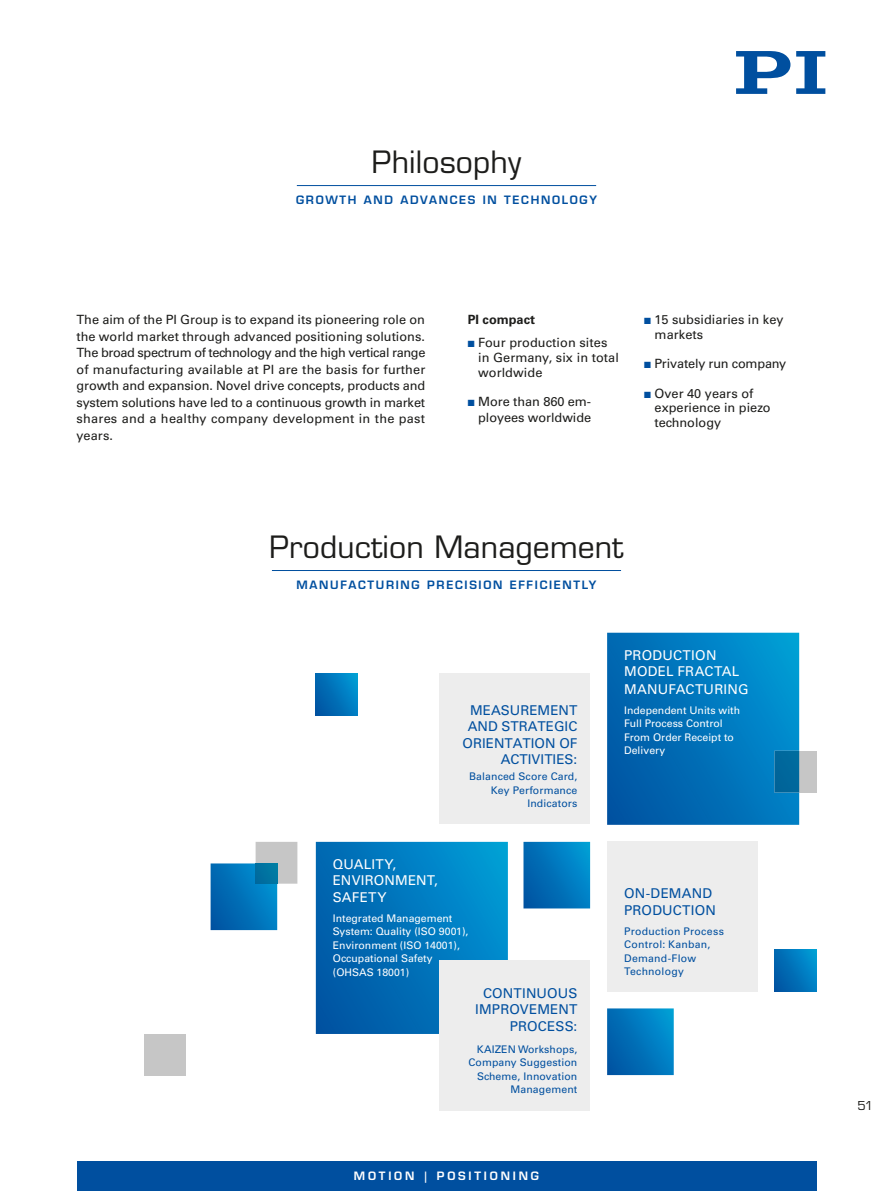
<style>
.page{position:relative;width:893px;height:1191px;background:#fff}
.page>*{position:absolute;margin:0;border:0;box-sizing:border-box;transform-origin:0 0}
.t1{font:30px "Eurostile LT";letter-spacing:.005em;color:#1d1d1b}
.t2{font:13.5px/16.5px "Univers LT";color:#004f9f;text-align:right}
.t3{font:13.5px/16.5px "Univers LT";letter-spacing:.015em;color:#fff}
.t4{font:12.75px/16.5px "Univers LT";color:#1d1d1b}
.t5{font:700 12.75px "Univers LT";color:#1d1d1b}
.t6{font:12px "Eurostile LT";color:#1d1d1b}
.t7{font:600 11.25px "Eurostile LT";letter-spacing:.15em;color:#004f9f}
.t8{font:600 11.25px "Eurostile LT";letter-spacing:.25em;color:#fff}
.t9{font:10.5px/13.5px "Univers LT";color:#fff}
.t10{font:10.5px/13.5px "Univers LT";letter-spacing:.01em;color:#004f9f;text-align:right}
.s1{color:#004f9f}
</style>
<div class="page">
<div style="left:77px;top:1161px;width:739px;height:30px;background:#004f9f"></div>
<svg style="left:796px;top:51px;width:29px;height:43px"></svg>
<svg style="left:736px;top:51px;width:54px;height:43px"></svg>
<hr style="left:297px;top:185px;width:299px;height:1px;background:#004f9f">
<hr style="left:272px;top:570px;width:349px;height:1px;background:#004f9f">
<svg style="left:316px;top:842px;width:192px;height:192px;background:#0074ba"></svg>
<div style="left:607px;top:842px;width:150px;height:150px;background:#ededed"></div>
<div style="left:440px;top:674px;width:150px;height:150px;background:#ededed"></div>
<div style="left:440px;top:960px;width:150px;height:150px;background:#ededed"></div>
<svg style="left:523px;top:842px;width:67px;height:66px;background:#0175bb"></svg>
<div style="left:144px;top:1034px;width:42px;height:42px;background:#c6c6c6"></div>
<svg style="left:211px;top:842px;width:86px;height:88px"></svg>
<svg style="left:774px;top:949px;width:42px;height:42px;background:#0074ba"></svg>
<svg style="left:607px;top:1008px;width:67px;height:67px;background:#0376bc"></svg>
<div style="left:799px;top:750px;width:17px;height:42px;background:#c6c6c6"></div>
<svg style="left:607px;top:632px;width:192px;height:193px;background:#0174ba"></svg>
<svg style="left:316px;top:674px;width:42px;height:41px;background:#0075bb"></svg>
<h1 class="t1" style="left:372px;top:144px;width:151px">Philosophy</h1>
<p class="t7" style="left:296px;top:193px;width:302px">GROWTH AND ADVANCES IN TECHNOLOGY</p>
<p class="t4" style="left:77px;top:312px;width:350px;text-align:justify">The aim of the PI Group is to expand its pioneering role on the world market through advanced positioning solutions.<br>The broad spectrum of technology and the high vertical range of manufacturing available at PI are the basis for further growth and expansion. Novel drive concepts, products and system solutions have led to a continuous growth in market shares and a healthy company development in the past years.</p>
<p class="t5" style="left:468px;top:312px;width:69px">PI compact</p>
<p class="t4" style="left:478px;top:335px;width:142px;line-height:14.7px;text-indent:-10px"><span class="s1">■</span> Four production sites in Germany, six in total worldwide</p>
<p class="t4" style="left:468px;top:393px;width:125px;text-align:right"><span class="s1">■</span> More than 860 em&shy;ployees worldwide</p>
<p class="t4" style="left:655px;top:312px;width:131px;line-height:14.7px;text-indent:-10px"><span class="s1">■</span> 15 subsidiaries in key markets</p>
<p class="t4" style="left:644px;top:355px;width:144px"><span class="s1">■</span> Privately run company</p>
<p class="t4" style="left:655px;top:386px;width:117px;line-height:14.7px;text-indent:-10px"><span class="s1">■</span> Over 40 years of experience in piezo technology</p>
<h1 class="t1" style="left:270px;top:528px;width:355px">Production Management</h1>
<p class="t7" style="left:297px;top:577px;width:301px">MANUFACTURING PRECISION EFFICIENTLY</p>
<p class="t2" style="left:463px;top:702px;width:116px">MEASUREMENT<br>AND STRATEGIC<br>ORIENTATION OF<br>ACTIVITIES:</p>
<p class="t10" style="left:469px;top:769px;width:110px">Balanced Score Card,<br>Key Performance<br>Indicators</p>
<p class="t3" style="left:333px;top:856px;width:107px">QUALITY,<br>ENVIRONMENT,<br>SAFETY</p>
<p class="t9" style="left:333px;top:911px;width:137px">Integrated Management<br>System: Quality (ISO 9001),<br>Environment (ISO 14001),<br>Occupational Safety (OHSAS 18001)</p>
<p class="t2" style="left:475px;top:984px;width:104px">CONTINUOUS<br>IMPROVEMENT<br>PROCESS:</p>
<p class="t10" style="left:468px;top:1042px;width:110px">KAIZEN Workshops,<br>Company Suggestion<br>Scheme, Innovation<br>Management</p>
<p class="t8" style="left:354px;top:1168px;width:187px">MOTION | POSITIONING</p>
<p class="t3" style="left:624px;top:647px;width:126px">PRODUCTION<br>MODEL FRACTAL<br>MANUFACTURING</p>
<p class="t9" style="left:624px;top:703px;width:118px">Independent Units with<br>Full Process Control<br>From Order Receipt to<br>Delivery</p>
<p class="t2" style="left:624px;top:885px;width:93px;text-align:left">ON-DEMAND<br>PRODUCTION</p>
<p class="t10" style="left:624px;top:924px;width:101px;text-align:left">Production Process<br>Control: Kanban,<br>Demand-Flow<br>Technology</p>
<p class="t6" style="left:857px;top:1098px;width:17px">51</p>
</div>
